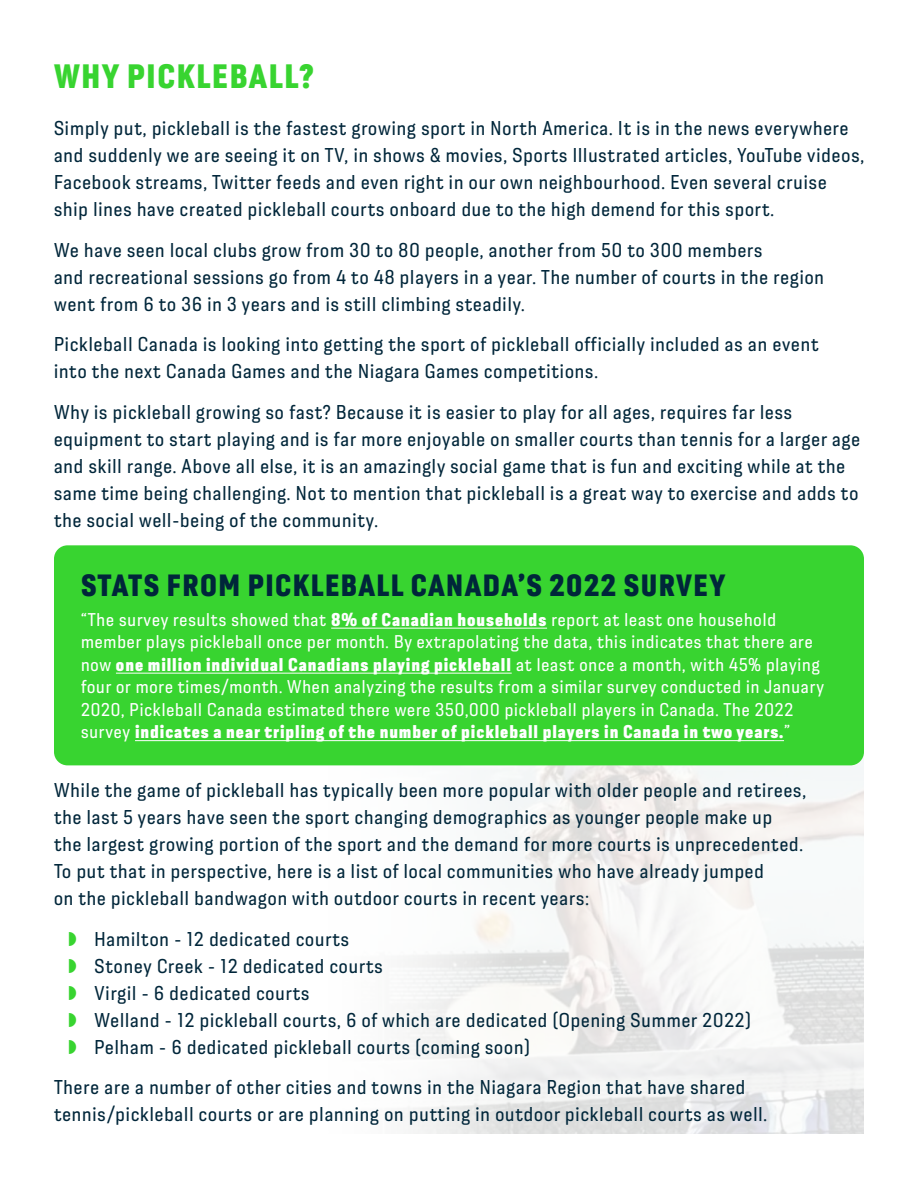
<style>
.page{position:relative;width:918px;height:1188px;background:#fff}
.page>*{position:absolute;margin:0;border:0;box-sizing:border-box;transform-origin:0 0}
.t1{font:900 condensed 33px "Moderna Sans";letter-spacing:.05em;color:#38d430}
.t2{font:900 condensed 30px "Moderna Sans";letter-spacing:.05em;color:#00263a}
.t3{font:condensed 19.5px/27px "Moderna Sans";letter-spacing:.05em;color:#00263a}
.t4{font:condensed 18px/22.5px "Moderna Sans";letter-spacing:.05em;color:#fff}
.s1{font-weight:900}
</style>
<div class="page">
<img style="left:291px;top:755px;width:573px;height:379px">
<div style="left:54px;top:545px;width:810px;height:220px;background:#38d430;border-radius:14px"></div>
<hr style="left:331px;top:628px;width:216px;height:1px;background:#fff">
<hr style="left:116px;top:673px;width:396px;height:1px;background:#fff">
<hr style="left:135px;top:740px;width:649px;height:1px;background:#fff">
<h1 class="t1" style="left:54px;top:55px;width:261px">WHY PICKLEBALL?</h1>
<p class="t3" style="left:54px;top:115px;width:812px">Simply put, pickleball is the fastest growing sport in North America. It is in the news everywhere and suddenly we are seeing it on TV, in shows &amp; movies, Sports Illustrated articles, YouTube videos, Facebook streams, Twitter feeds and even right in our own neighbourhood. Even several cruise ship lines have created pickleball courts onboard due to the high demend for this sport.</p>
<p class="t3" style="left:54px;top:236px;width:771px">We have seen local clubs grow from 30 to 80 people, another from 50 to 300 members<br>and recreational sessions go from 4 to 48 players in a year. The number of courts in the region went from 6 to 36 in 3 years and is still climbing steadily.</p>
<p class="t3" style="left:54px;top:331px;width:766px">Pickleball Canada is looking into getting the sport of pickleball officially included as an event into the next Canada Games and the Niagara Games competitions.</p>
<p class="t3" style="left:54px;top:398px;width:808px">Why is pickleball growing so fast? Because it is easier to play for all ages, requires far less equipment to start playing and is far more enjoyable on smaller courts than tennis for a larger age and skill range. Above all else, it is an amazingly social game that is fun and exciting while at the same time being challenging. Not to mention that pickleball is a great way to exercise and adds to the social well-being of the community.</p>
<h2 class="t2" style="left:81px;top:566px;width:646px">STATS FROM PICKLEBALL CANADA’S 2022 SURVEY</h2>
<p class="t4" style="left:81px;top:608px;width:745px">“The survey results showed that <span class="s1">8% of Canadian households</span> report at least one household member plays pickleball once per month. By extrapolating the data, this indicates that there are now <span class="s1">one million individual Canadians playing pickleball</span> at least once a month, with 45% playing four or more times/month. When analyzing the results from a similar survey conducted in January 2020, Pickleball Canada estimated there were 350,000 pickleball players in Canada. The 2022 survey <span class="s1">indicates a near tripling of the number of pickleball players in Canada in two years.</span>”</p>
<p class="t3" style="left:54px;top:776px;width:754px">While the game of pickleball has typically been more popular with older people and retirees, the last 5 years have seen the sport changing demographics as younger people make up<br>the largest growing portion of the sport and the demand for more courts is unprecedented.<br>To put that in perspective, here is a list of local communities who have already jumped<br>on the pickleball bandwagon with outdoor courts in recent years:</p>
<p class="t3" style="left:95px;top:925px;width:658px">Hamilton - 12 dedicated courts<br>Stoney Creek - 12 dedicated courts<br>Virgil - 6 dedicated courts<br>Welland - 12 pickleball courts, 6 of which are dedicated (Opening Summer 2022)<br>Pelham - 6 dedicated pickleball courts (coming soon)</p>
<p class="t3" style="left:54px;top:1074px;width:715px">There are a number of other cities and towns in the Niagara Region that have shared tennis/pickleball courts or are planning on putting in outdoor pickleball courts as well.</p>
</div>
